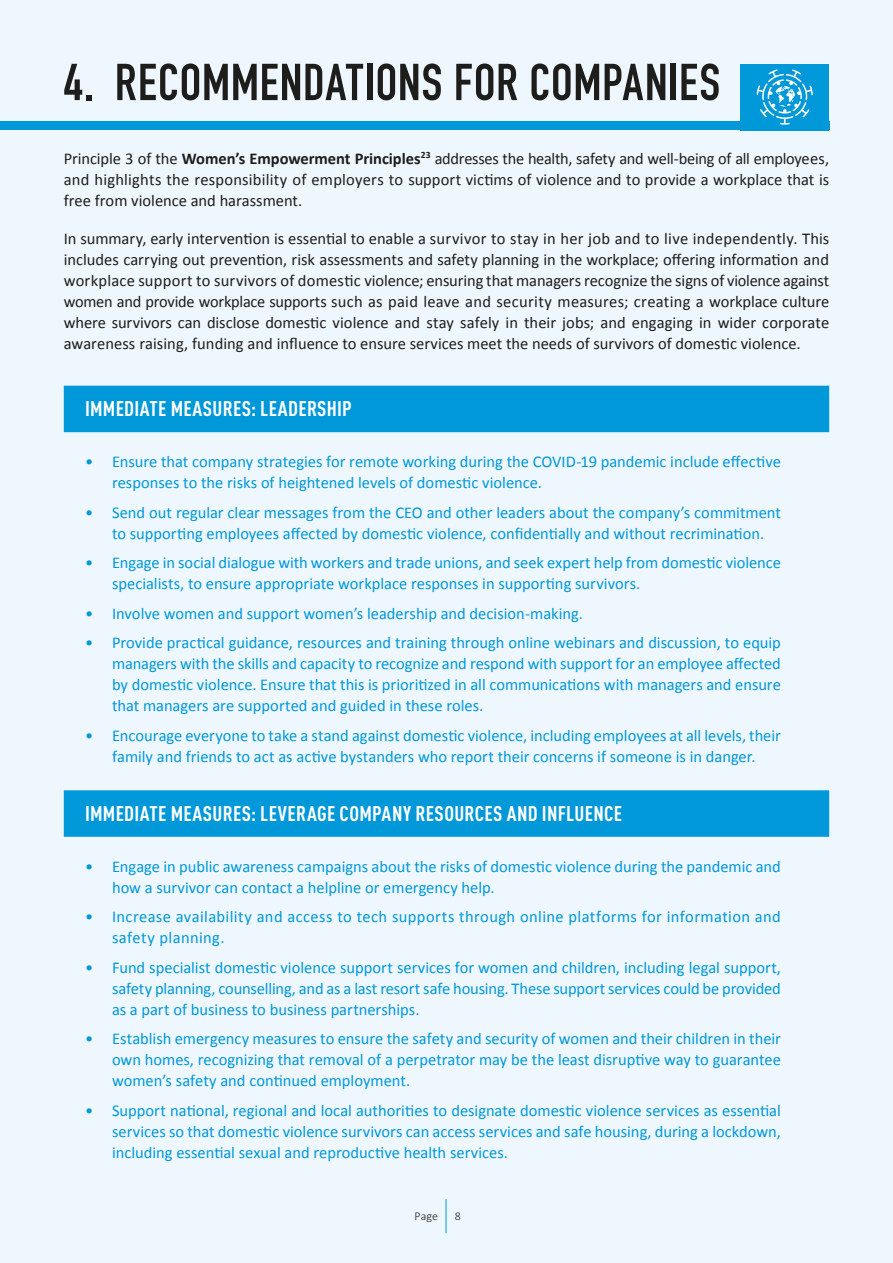
<style>
.page{position:relative;width:893px;height:1263px;background:#eff7fe}
.page>*{position:absolute;margin:0;border:0;box-sizing:border-box;transform-origin:0 0}
.t1{font:700 51px "DIN Condensed";letter-spacing:.015em;color:#1d1d1b}
.t2{font:700 condensed 21px "DIN Pro";letter-spacing:.015em;color:#fff}
.t3{font:16.5px/21px "Calibri";color:#0098d9}
.t4{font:16.5px/21px "Calibri";color:#1d1d1b;text-align:justify}
.t5{font:16.5px/21px "Calibri";letter-spacing:.02em;color:#0098d9}
.t6{font:300 12px "Calibri";color:#1d1d1b}
.s1{font-weight:700}
</style>
<div class="page">
<div style="left:64px;top:386px;width:765px;height:46px;background:#0098d9"></div>
<div style="left:64px;top:790px;width:765px;height:47px;background:#0098d9"></div>
<div style="left:0;top:122px;width:829px;height:8px;background:#0098d9"></div>
<div style="left:740px;top:64px;width:89px;height:66px;background:#0098d9"></div>
<svg style="left:757px;top:69px;width:56px;height:56px"></svg>
<hr style="left:446px;top:1199px;width:1px;height:34px;background:#0098d9">
<h1 class="t1" style="left:64px;top:48px;width:658px">4. RECOMMENDATIONS FOR COMPANIES</h1>
<p class="t4" style="left:64px;top:147px;width:767px">Principle 3 of the <span class="s1">Women’s Empowerment Principles</span><sup>23</sup> addresses the health, safety and well-being of all employees, and highlights the responsibility of employers to support victims of violence and to provide a workplace that is free from violence and harassment.</p>
<p class="t4" style="left:64px;top:227px;width:767px">In summary, early intervention is essential to enable a survivor to stay in her job and to live independently. This includes carrying out prevention, risk assessments and safety planning in the workplace; offering information and workplace support to survivors of domestic violence; ensuring that managers recognize the signs of violence against women and provide workplace supports such as paid leave and security measures; creating a workplace culture where survivors can disclose domestic violence and stay safely in their jobs; and engaging in wider corporate awareness raising, funding and influence to ensure services meet the needs of survivors of domestic violence.</p>
<p class="t2" style="left:85px;top:393px;width:268px">IMMEDIATE MEASURES: LEADERSHIP</p>
<p class="t3" style="left:112px;top:451px;width:670px;text-indent:-27px">• Ensure that company strategies for remote working during the COVID-19 pandemic include effective responses to the risks of heightened levels of domestic violence.</p>
<p class="t3" style="left:112px;top:501px;width:670px;text-indent:-27px">• Send out regular clear messages from the CEO and other leaders about the company’s commitment to supporting employees affected by domestic violence, confidentially and without recrimination.</p>
<p class="t3" style="left:112px;top:552px;width:670px;text-indent:-27px">• Engage in social dialogue with workers and trade unions, and seek expert help from domestic violence specialists, to ensure appropriate workplace responses in supporting survivors.</p>
<p class="t3" style="left:85px;top:602px;width:499px">• Involve women and support women’s leadership and decision-making.</p>
<p class="t3" style="left:112px;top:632px;width:670px;text-align:justify;text-indent:-27px">• Provide practical guidance, resources and training through online webinars and discussion, to equip managers with the skills and capacity to recognize and respond with support for an employee affected by domestic violence. Ensure that this is prioritized in all communications with managers and ensure that managers are supported and guided in these roles.</p>
<p class="t3" style="left:85px;top:724px;width:697px;text-align:center">• Encourage everyone to take a stand against domestic violence, including employees at all levels, their family and friends to act as active bystanders who report their concerns if someone is in danger.</p>
<p class="t2" style="left:85px;top:798px;width:539px">IMMEDIATE MEASURES: LEVERAGE COMPANY RESOURCES AND INFLUENCE</p>
<p class="t3" style="left:112px;top:855px;width:670px;text-indent:-27px">• Engage in public awareness campaigns about the risks of domestic violence during the pandemic and how a survivor can contact a helpline or emergency help.</p>
<p class="t5" style="left:112px;top:906px;width:670px;text-indent:-27px">• Increase availability and access to tech supports through online platforms for information and safety planning.</p>
<p class="t3" style="left:112px;top:956px;width:670px;text-align:justify;text-indent:-27px">• Fund specialist domestic violence support services for women and children, including legal support, safety planning, counselling, and as a last resort safe housing. These support services could be provided as a part of business to business partnerships.</p>
<p class="t3" style="left:112px;top:1028px;width:670px;text-align:justify;text-indent:-27px">• Establish emergency measures to ensure the safety and security of women and their children in their own homes, recognizing that removal of a perpetrator may be the least disruptive way to guarantee women’s safety and continued employment.</p>
<p class="t3" style="left:112px;top:1099px;width:670px;text-align:justify;text-indent:-27px">• Support national, regional and local authorities to designate domestic violence services as essential services so that domestic violence survivors can access services and safe housing, during a lockdown, including essential sexual and reproductive health services.</p>
<p class="t6" style="left:415px;top:1208px;width:25px">Page</p>
<p class="t6" style="left:455px;top:1208px;width:8px">8</p>
</div>
